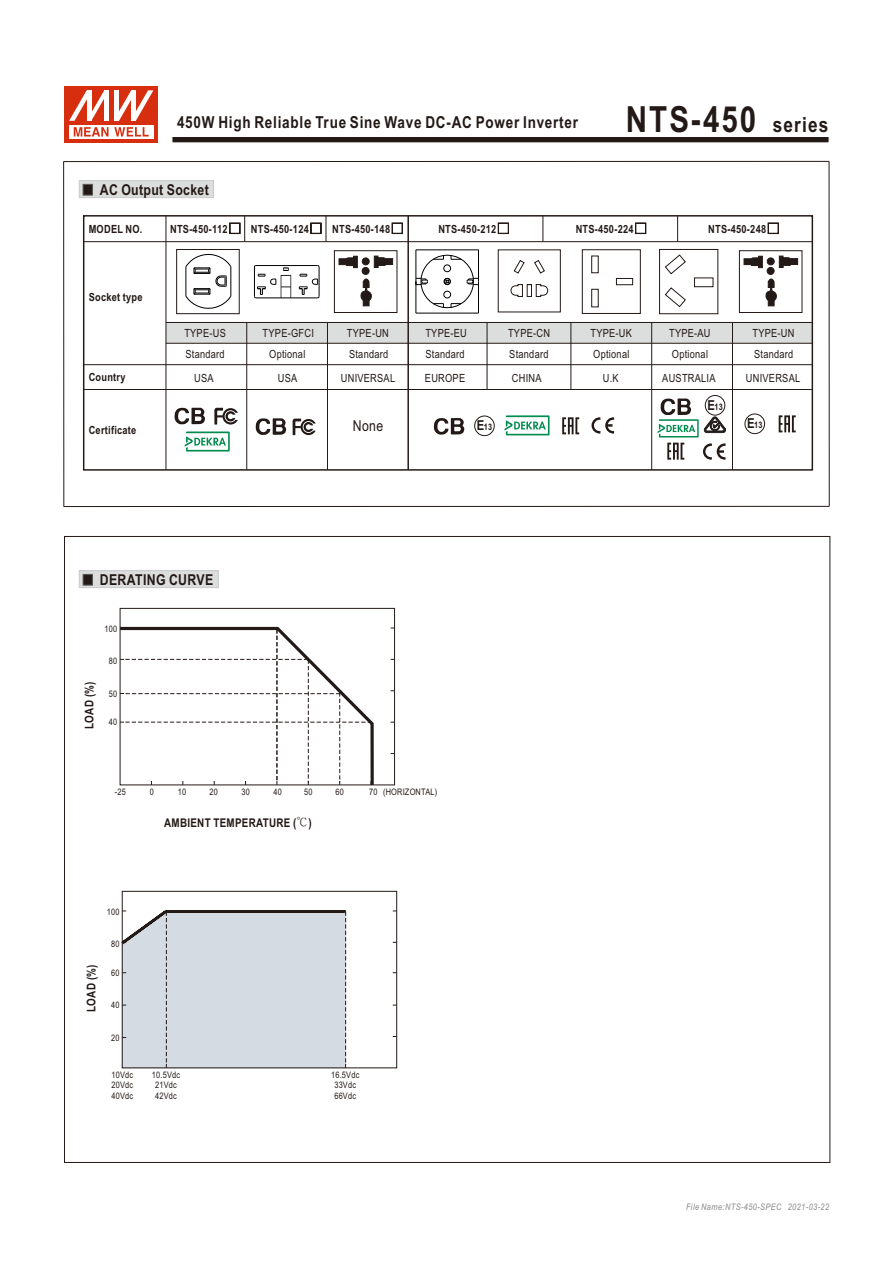
<style>
.page{position:relative;width:893px;height:1263px;background:#fff}
.page>*{position:absolute;margin:0;border:0;box-sizing:border-box;transform-origin:0 0}
.t1{font:700 36px "Arial Narrow";letter-spacing:.055em;color:#231916}
.t2{font:700 16.5px "Arial Narrow";letter-spacing:.045em;color:#231916}
.t3{font:700 15px "Arial Narrow";letter-spacing:.025em;color:#231916}
.t4{font:15px "Arial Narrow";color:#231916}
.t5{font:700 12px "Arial Narrow";letter-spacing:.025em;color:#231916}
.t6{font:11.25px/21px "Arial Narrow";letter-spacing:.025em;color:#231916}
.t7{font:700 11.25px "Arial Narrow";letter-spacing:.025em;color:#231916}
.t8{font:9px "Arial Narrow";letter-spacing:.025em;color:#231916}
.t9{font:italic 9px "Arial Narrow";letter-spacing:.045em;color:#898989}
.t10{font:700 9px "Arial Narrow";color:#231916}
.s1{font-size:21px}
.s2{font-size:13.65px}
.s3{font-family:"Inn Ming";font-weight:500}
</style>
<div class="page">
<svg style="left:172px;top:137px;width:657px;height:6px;background:#3b322f"></svg>
<div style="left:65px;top:87px;width:93px;height:56px;background:#d62e0f"></div>
<svg style="left:69px;top:125px;width:84px;height:13px"></svg>
<svg style="left:74px;top:127px;width:75px;height:9px"></svg>
<svg style="left:69px;top:90px;width:84px;height:31px"></svg>
<svg style="left:79px;top:570px;width:140px;height:18px;background:#d1d2d2"></svg>
<hr style="left:64px;top:506px;width:765px;height:1px;background:#231916">
<hr style="left:63px;top:161px;width:1px;height:345px;background:#231916">
<hr style="left:829px;top:161px;width:1px;height:345px;background:#231916">
<hr style="left:64px;top:161px;width:765px;height:1px;background:#231916">
<svg style="left:79px;top:180px;width:135px;height:18px;background:#d1d2d2"></svg>
<svg style="left:120px;top:608px;width:275px;height:177px"></svg>
<svg style="left:119px;top:625px;width:256px;height:161px"></svg>
<svg style="left:122px;top:891px;width:275px;height:177px"></svg>
<svg style="left:121px;top:908px;width:226px;height:160px;background:#cfd5db"></svg>
<hr style="left:84px;top:241px;width:728px;height:1px;background:#231916">
<hr style="left:256px;top:298px;width:62px;height:1px;background:#000">
<svg style="left:299px;top:265px;width:21px;height:33px"></svg>
<svg style="left:254px;top:265px;width:38px;height:33px"></svg>
<hr style="left:256px;top:265px;width:62px;height:1px;background:#000">
<div style="left:582px;top:250px;width:58px;height:64px;border:1px solid #231916"></div>
<div style="left:616px;top:278px;width:17px;height:7px;border:1px solid #231916"></div>
<div style="left:591px;top:256px;width:7px;height:17px;border:1px solid #231916"></div>
<div style="left:591px;top:289px;width:7px;height:18px;border:1px solid #231916"></div>
<div style="left:176px;top:249px;width:63px;height:65px;border:1px solid #231916"></div>
<svg style="left:185px;top:254px;width:47px;height:55px"></svg>
<svg style="left:543px;top:217px;width:1px;height:25px"></svg>
<svg style="left:677px;top:217px;width:1px;height:25px"></svg>
<div style="left:739px;top:250px;width:63px;height:63px;border:1px solid #231916"></div>
<svg style="left:744px;top:256px;width:19px;height:12px"></svg>
<svg style="left:779px;top:256px;width:19px;height:12px"></svg>
<div style="left:767px;top:258px;width:7px;height:7px;background:#231916;border:1px solid #231916;border-radius:50%"></div>
<div style="left:767px;top:267px;width:7px;height:8px;background:#231916;border:1px solid #231916;border-radius:50%"></div>
<svg style="left:766px;top:279px;width:11px;height:27px"></svg>
<div style="left:334px;top:250px;width:63px;height:63px;border:1px solid #231916"></div>
<div style="left:659px;top:249px;width:59px;height:65px;border:1px solid #231916"></div>
<div style="left:694px;top:278px;width:19px;height:9px;border:1px solid #231916"></div>
<svg style="left:665px;top:254px;width:21px;height:20px"></svg>
<svg style="left:665px;top:287px;width:21px;height:20px"></svg>
<svg style="left:498px;top:223px;width:11px;height:11px"></svg>
<svg style="left:229px;top:217px;width:16px;height:25px"></svg>
<svg style="left:635px;top:223px;width:11px;height:11px"></svg>
<svg style="left:311px;top:217px;width:16px;height:25px"></svg>
<svg style="left:768px;top:223px;width:11px;height:11px"></svg>
<hr style="left:416px;top:313px;width:62px;height:1px;background:#000">
<hr style="left:416px;top:250px;width:1px;height:63px;background:#000">
<hr style="left:416px;top:250px;width:62px;height:1px;background:#000">
<hr style="left:478px;top:281px;width:1px;height:32px;background:#000">
<hr style="left:478px;top:250px;width:1px;height:31px;background:#000">
<svg style="left:416px;top:255px;width:62px;height:53px"></svg>
<svg style="left:293px;top:419px;width:23px;height:16px"></svg>
<svg style="left:534px;top:260px;width:11px;height:14px"></svg>
<svg style="left:514px;top:260px;width:11px;height:14px"></svg>
<svg style="left:510px;top:284px;width:39px;height:13px"></svg>
<div style="left:166px;top:323px;width:646px;height:20px;background:#dcdddd"></div>
<hr style="left:84px;top:364px;width:728px;height:1px;background:#231916">
<hr style="left:84px;top:389px;width:728px;height:1px;background:#231916">
<hr style="left:166px;top:322px;width:646px;height:1px;background:#231916">
<hr style="left:166px;top:343px;width:646px;height:1px;background:#231916">
<hr style="left:246px;top:323px;width:1px;height:147px;background:#231916">
<hr style="left:571px;top:323px;width:1px;height:66px;background:#231916">
<hr style="left:651px;top:323px;width:1px;height:147px;background:#231916">
<hr style="left:732px;top:323px;width:1px;height:147px;background:#231916">
<hr style="left:327px;top:323px;width:1px;height:147px;background:#231916">
<hr style="left:487px;top:323px;width:1px;height:66px;background:#231916">
<div style="left:705px;top:395px;width:20px;height:20px;border:1px solid #231916;border-radius:50%"></div>
<svg style="left:779px;top:415px;width:17px;height:17px"></svg>
<svg style="left:256px;top:418px;width:30px;height:17px"></svg>
<div style="left:744px;top:414px;width:21px;height:20px;border:1px solid #231916;border-radius:50%"></div>
<svg style="left:339px;top:217px;width:71px;height:252px"></svg>
<div style="left:83px;top:215px;width:730px;height:256px;border:1px solid #231916"></div>
<svg style="left:591px;top:417px;width:23px;height:17px"></svg>
<div style="left:474px;top:416px;width:21px;height:20px;border:1px solid #231916;border-radius:50%"></div>
<svg style="left:562px;top:417px;width:17px;height:17px"></svg>
<svg style="left:434px;top:418px;width:30px;height:17px"></svg>
<svg style="left:504px;top:415px;width:46px;height:21px"></svg>
<svg style="left:174px;top:408px;width:64px;height:44px"></svg>
<svg style="left:657px;top:398px;width:69px;height:62px"></svg>
<hr style="left:166px;top:216px;width:1px;height:254px;background:#231916">
<h2 class="t2" style="left:177px;top:116px;width:403px">450W High Reliable True Sine Wave DC-AC Power Inverter</h2>
<h1 class="t1" style="left:626px;top:106px;width:204px">NTS-450 <span class="s1">series</span></h1>
<h3 class="t3" style="left:100px;top:184px;width:110px">AC Output Socket</h3>
<p class="t7" style="left:89px;top:225px;width:55px">MODEL NO.</p>
<p class="t7" style="left:89px;top:293px;width:55px">Socket type</p>
<p class="t7" style="left:89px;top:373px;width:38px">Country</p>
<p class="t7" style="left:89px;top:426px;width:49px">Certificate</p>
<p class="t7" style="left:170px;top:225px;width:59px">NTS-450-112</p>
<p class="t7" style="left:251px;top:225px;width:59px">NTS-450-124</p>
<p class="t7" style="left:332px;top:225px;width:59px">NTS-450-148</p>
<p class="t7" style="left:438px;top:225px;width:59px">NTS-450-212</p>
<p class="t7" style="left:576px;top:225px;width:59px">NTS-450-224</p>
<p class="t7" style="left:708px;top:225px;width:59px">NTS-450-248</p>
<p class="t6" style="left:508px;top:324px;width:44px">TYPE-CN</p>
<p class="t6" style="left:669px;top:324px;width:43px">TYPE-AU</p>
<p class="t6" style="left:662px;top:369px;width:55px">AUSTRALIA</p>
<p class="t6" style="left:184px;top:324px;width:43px">TYPE-US<br>Standard</p>
<p class="t6" style="left:263px;top:324px;width:53px">TYPE-GFCI</p>
<p class="t6" style="left:347px;top:324px;width:44px">TYPE-UN</p>
<p class="t6" style="left:590px;top:324px;width:43px">TYPE-UK</p>
<p class="t6" style="left:752px;top:324px;width:44px">TYPE-UN</p>
<p class="t6" style="left:425px;top:324px;width:43px">TYPE-EU</p>
<p class="t6" style="left:269px;top:345px;width:38px">Optional</p>
<p class="t6" style="left:349px;top:345px;width:41px">Standard</p>
<p class="t6" style="left:509px;top:345px;width:41px">Standard</p>
<p class="t6" style="left:593px;top:345px;width:38px">Optional</p>
<p class="t6" style="left:672px;top:345px;width:38px">Optional</p>
<p class="t6" style="left:754px;top:345px;width:41px">Standard</p>
<p class="t6" style="left:512px;top:369px;width:31px">CHINA</p>
<p class="t6" style="left:425px;top:344px;width:42px;line-height:23.9px">Standard<br>EUROPE</p>
<p class="t6" style="left:194px;top:369px;width:21px">USA</p>
<p class="t6" style="left:278px;top:369px;width:21px">USA</p>
<p class="t6" style="left:341px;top:369px;width:56px">UNIVERSAL</p>
<p class="t6" style="left:603px;top:369px;width:17px">U.K</p>
<p class="t6" style="left:746px;top:369px;width:56px">UNIVERSAL</p>
<p class="t10" style="left:707px;top:403px;width:17px"><span class="s2">E</span>13</p>
<h3 class="t4" style="left:353px;top:420px;width:32px">None</h3>
<p class="t10" style="left:477px;top:424px;width:17px"><span class="s2">E</span>13</p>
<p class="t10" style="left:747px;top:422px;width:17px"><span class="s2">E</span>13</p>
<h3 class="t3" style="left:100px;top:574px;width:115px">DERATING CURVE</h3>
<p class="t8" style="left:105px;top:625px;width:14px">100</p>
<p class="t5" style="left:85px;top:729px;width:49px;rotate:-90deg">LOAD (%)</p>
<p class="t8" style="left:109px;top:657px;width:10px">80</p>
<p class="t8" style="left:109px;top:690px;width:10px">50</p>
<p class="t8" style="left:109px;top:719px;width:10px">40</p>
<p class="t8" style="left:115px;top:788px;width:13px">-25</p>
<p class="t8" style="left:150px;top:788px;width:6px">0</p>
<p class="t8" style="left:178px;top:788px;width:10px">10</p>
<p class="t8" style="left:210px;top:788px;width:10px">20</p>
<p class="t8" style="left:241px;top:788px;width:10px">30</p>
<p class="t8" style="left:273px;top:788px;width:10px">40</p>
<p class="t8" style="left:304px;top:788px;width:10px">50</p>
<p class="t8" style="left:336px;top:788px;width:10px">60</p>
<p class="t8" style="left:369px;top:788px;width:70px">70 (HORIZONTAL)</p>
<p class="t5" style="left:164px;top:818px;width:149px">AMBIENT TEMPERATURE (<span class="s3">℃</span>)</p>
<p class="t8" style="left:107px;top:908px;width:14px">100</p>
<p class="t5" style="left:87px;top:1012px;width:49px;rotate:-90deg">LOAD (%)</p>
<p class="t8" style="left:111px;top:940px;width:10px">80</p>
<p class="t8" style="left:111px;top:969px;width:10px">60</p>
<p class="t8" style="left:111px;top:1002px;width:10px">40</p>
<p class="t8" style="left:111px;top:1034px;width:10px">20</p>
<p class="t8" style="left:112px;top:1071px;width:23px">10Vdc</p>
<p class="t8" style="left:152px;top:1071px;width:30px">10.5Vdc</p>
<p class="t8" style="left:331px;top:1071px;width:30px">16.5Vdc</p>
<p class="t8" style="left:112px;top:1081px;width:23px">20Vdc</p>
<p class="t8" style="left:155px;top:1081px;width:23px">21Vdc</p>
<p class="t8" style="left:334px;top:1081px;width:23px">33Vdc</p>
<p class="t8" style="left:112px;top:1092px;width:23px">40Vdc</p>
<p class="t8" style="left:155px;top:1092px;width:23px">42Vdc</p>
<p class="t8" style="left:334px;top:1092px;width:23px">66Vdc</p>
<p class="t9" style="left:686px;top:1203px;width:145px">File Name:NTS-450-SPEC 2021-03-22</p>
</div>
